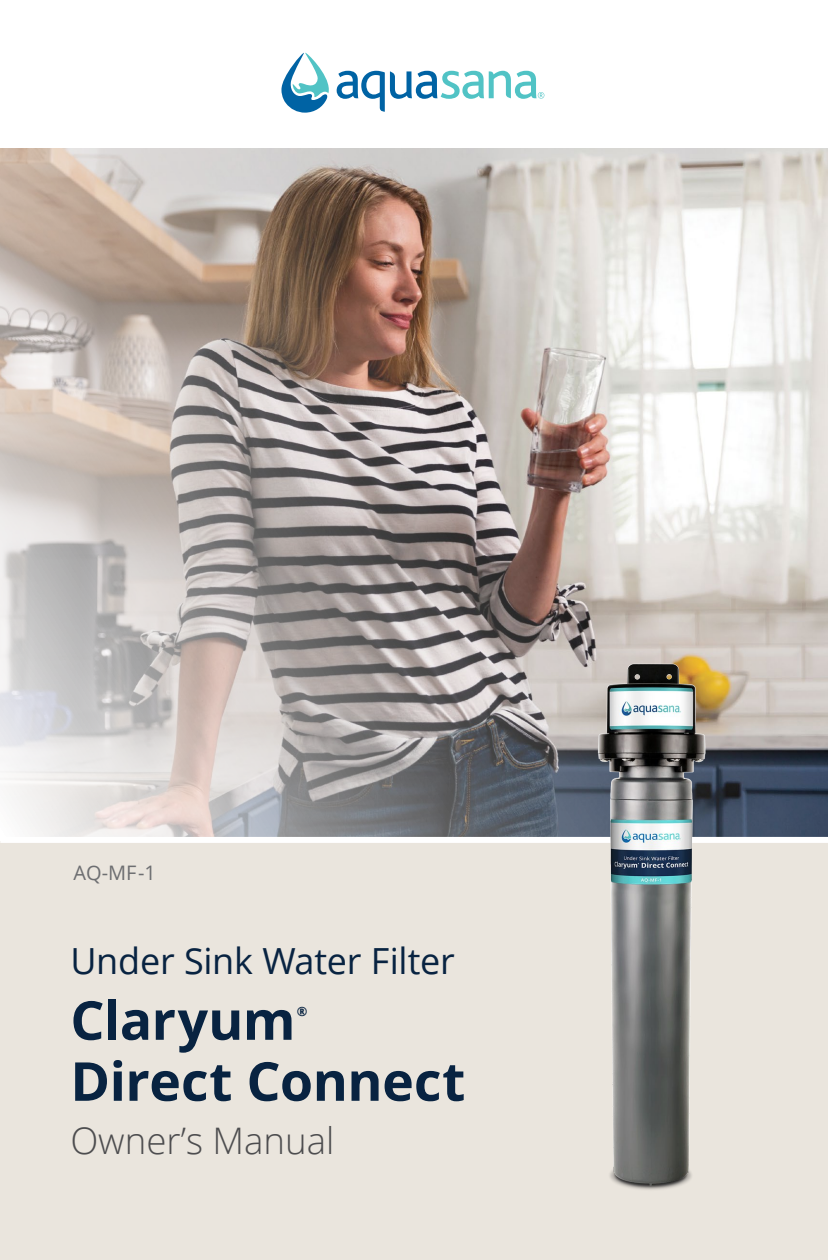
<style>
.page{position:relative;width:828px;height:1260px;background:#fff}
.page>*{position:absolute;margin:0;border:0;box-sizing:border-box;transform-origin:0 0}
.t1{font:700 53.6px "Open Sans";letter-spacing:-.01em;color:#082341}
.t2{font:300 36.6px "Open Sans";color:#4d4d4f}
.t3{font:36px "Open Sans";letter-spacing:-.005em;color:#082341}
.t4{font:20px "Open Sans";color:#6d6e71}
.t5{font:700 12.8px "Open Sans";color:#082341}
</style>
<div class="page">
<img style="left:0;top:148px;width:828px;height:689px">
<div style="left:0;top:842px;width:828px;height:418px;background:#eae5dd"></div>
<svg style="left:281px;top:52px;width:48px;height:61px"></svg>
<svg style="left:337px;top:71px;width:207px;height:41px"></svg>
<div style="left:0;top:837px;width:828px;height:6px;background:#fff"></div>
<img style="left:584px;top:652px;width:127px;height:538px">
<p class="t4" style="left:74px;top:860px;width:84px">AQ-MF-1</p>
<p class="t3" style="left:70px;top:936px;width:386px">Under Sink Water Filter</p>
<h1 class="t1" style="left:70px;top:982px;width:227px">Claryum</h1>
<p class="t5" style="left:297px;top:1003px;width:12px">®</p>
<h1 class="t1" style="left:70px;top:1043px;width:397px">Direct Connect</h1>
<p class="t2" style="left:70px;top:1115px;width:266px">Owner’s Manual</p>
</div>
